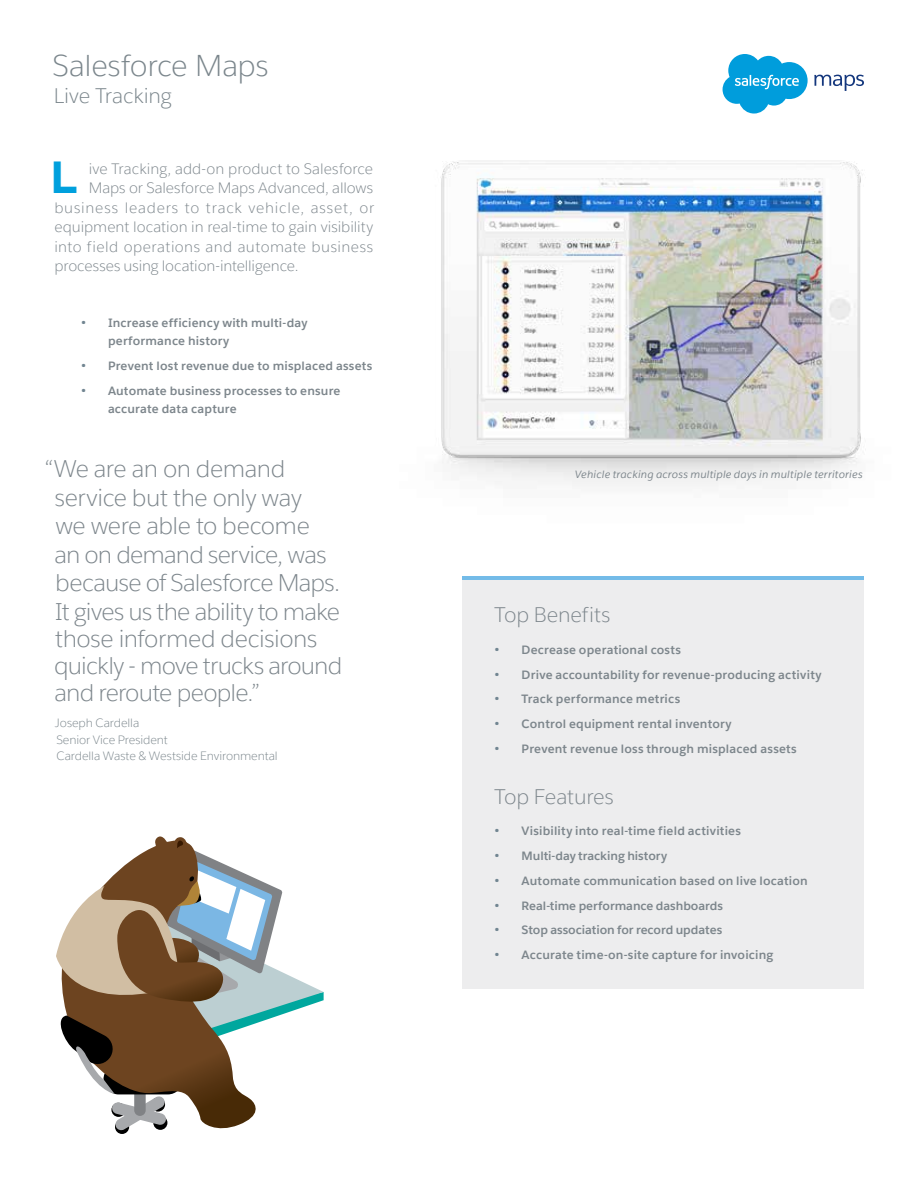
<style>
.page{position:relative;width:918px;height:1188px;background:#fff}
.page>*{position:absolute;margin:0;border:0;box-sizing:border-box;transform-origin:0 0}
.t1{font:700 45px "Gotham";color:#00a0dd}
.t2{font:300 30px "Salesforce Sans";letter-spacing:-.01em;color:#7b868c}
.t3{font:300 24px/27.9px "Salesforce Sans";letter-spacing:-.025em;color:#7d868c}
.t4{font:300 21px "Salesforce Sans";letter-spacing:-.01em;color:#7d868c}
.t5{font:300 21px "Salesforce Sans";letter-spacing:-.01em;color:#7b868c}
.t6{font:300 15px "Salesforce Sans";color:#7d868c}
.t7{font:300 15px "Salesforce Sans";letter-spacing:.05em;color:#7d868c}
.t8{font:300 15px "Salesforce Sans";letter-spacing:.03em;color:#7d868c}
.t9{font:700 12px/18px "Salesforce Sans";letter-spacing:.015em;color:#7d868c}
.t10{font:700 12px "Salesforce Sans";letter-spacing:-.005em;color:#7d868c}
.t11{font:300 12px/16.5px "Salesforce Sans";letter-spacing:-.01em;color:#7b868c}
.t12{font:italic 10.5px "Salesforce Sans";letter-spacing:.02em;color:#7d868c}
.s1{font-size:13.5px;color:#718591}
</style>
<div class="page">
<div style="left:462px;top:576px;width:402px;height:412px;background:#ededee"></div>
<hr style="left:462px;top:576px;width:402px;height:4px;background:#73bbe8">
<img style="left:440px;top:160px;width:423px;height:326px">
<svg style="left:723px;top:54px;width:85px;height:60px"></svg>
<svg style="left:814px;top:75px;width:50px;height:16px"></svg>
<svg style="left:56px;top:836px;width:268px;height:295px"></svg>
<h2 class="t2" style="left:53px;top:47px;width:218px">Salesforce Maps</h2>
<h3 class="t5" style="left:54px;top:82px;width:120px">Live Tracking</h3>
<h1 class="t1" style="left:50px;top:151px;width:29px">L</h1>
<p class="t6" style="left:89px;top:159px;width:286px">ive Tracking, add-on product to Salesforce</p>
<p class="t6" style="left:89px;top:179px;width:286px">Maps or Salesforce Maps Advanced, allows</p>
<p class="t7" style="left:54px;top:198px;width:321px">business leaders to track vehicle, asset, or</p>
<p class="t6" style="left:54px;top:218px;width:320px">equipment location in real-time to gain visibility</p>
<p class="t8" style="left:54px;top:237px;width:320px">into field operations and automate business</p>
<p class="t6" style="left:54px;top:257px;width:246px">processes using location-intelligence.</p>
<p class="t9" style="left:108px;top:314px;width:201px;text-indent:-27px"><span class="s1">•</span> Increase efficiency with multi-day performance history</p>
<p class="t9" style="left:81px;top:357px;width:293px"><span class="s1">•</span> Prevent lost revenue due to misplaced assets</p>
<p class="t9" style="left:108px;top:382px;width:234px;text-indent:-27px"><span class="s1">•</span> Automate business processes to ensure accurate data capture</p>
<h3 class="t3" style="left:54px;top:455px;width:290px;text-indent:-10px">“We are an on demand service but the only way<br>we were able to become<br>an on demand service, was because of Salesforce Maps.<br>It gives us the ability to make those informed decisions quickly - move trucks around and reroute people.”</h3>
<p class="t11" style="left:55px;top:715px;width:224px">Joseph Cardella<br>Senior Vice President<br>Cardella Waste &amp; Westside Environmental</p>
<p class="t12" style="left:575px;top:468px;width:289px">Vehicle tracking across multiple days in multiple territories</p>
<h3 class="t4" style="left:495px;top:602px;width:117px">Top Benefits</h3>
<p class="t9" style="left:495px;top:641px;width:188px"><span class="s1">•</span> Decrease operational costs</p>
<p class="t9" style="left:495px;top:665px;width:328px"><span class="s1">•</span> Drive accountability for revenue-producing activity</p>
<p class="t9" style="left:495px;top:690px;width:187px"><span class="s1">•</span> Track performance metrics</p>
<p class="t9" style="left:495px;top:715px;width:238px"><span class="s1">•</span> Control equipment rental inventory</p>
<p class="t9" style="left:495px;top:740px;width:304px"><span class="s1">•</span> Prevent revenue loss through misplaced assets</p>
<h3 class="t4" style="left:495px;top:784px;width:121px">Top Features</h3>
<p class="t9" style="left:495px;top:822px;width:248px"><span class="s1">•</span> Visibility into real-time field activities</p>
<p class="t10" style="left:495px;top:848px;width:174px"><span class="s1">•</span> Multi-day tracking history</p>
<p class="t9" style="left:495px;top:872px;width:315px"><span class="s1">•</span> Automate communication based on live location</p>
<p class="t10" style="left:495px;top:898px;width:230px"><span class="s1">•</span> Real-time performance dashboards</p>
<p class="t10" style="left:495px;top:922px;width:229px"><span class="s1">•</span> Stop association for record updates</p>
<p class="t9" style="left:495px;top:946px;width:280px"><span class="s1">•</span> Accurate time-on-site capture for invoicing</p>
</div>
